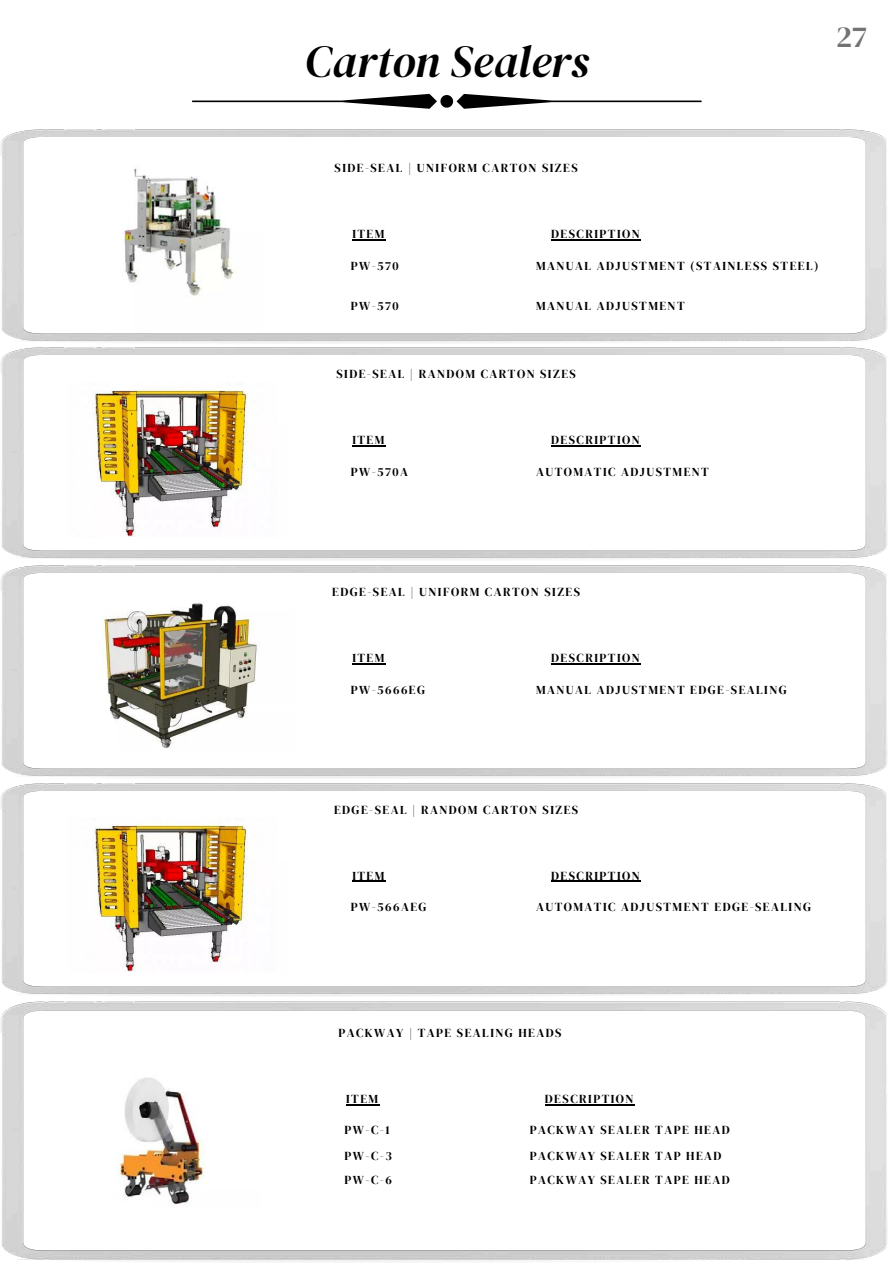
<style>
.page{position:relative;width:894px;height:1264px;background:#fff}
.page>*{position:absolute;margin:0;border:0;box-sizing:border-box;transform-origin:0 0}
.t1{font:italic 45px "DM Serif Display";color:#000}
.t2{font:30px "DM Serif Display";color:#737373}
.t3{font:12.15px "DM Serif Display";letter-spacing:.12em;color:#000}
</style>
<div class="page">
<svg style="left:192px;top:94px;width:509px;height:15px"></svg>
<img style="left:0;top:348px;width:886px;height:212px">
<img style="left:59px;top:382px;width:227px;height:155px">
<hr style="left:352px;top:445px;width:34px;height:1px;background:#000">
<hr style="left:551px;top:445px;width:90px;height:1px;background:#000">
<img style="left:0;top:783px;width:886px;height:213px">
<img style="left:59px;top:817px;width:227px;height:155px">
<hr style="left:352px;top:880px;width:34px;height:1px;background:#000">
<hr style="left:551px;top:880px;width:90px;height:1px;background:#000">
<img style="left:0;top:565px;width:886px;height:213px">
<img style="left:67px;top:594px;width:227px;height:156px">
<hr style="left:352px;top:663px;width:34px;height:1px;background:#000">
<hr style="left:551px;top:663px;width:90px;height:1px;background:#000">
<img style="left:0;top:129px;width:886px;height:214px">
<img style="left:99px;top:142px;width:163px;height:189px">
<hr style="left:352px;top:239px;width:34px;height:1px;background:#000">
<hr style="left:551px;top:239px;width:90px;height:1px;background:#000">
<img style="left:0;top:1001px;width:886px;height:261px">
<img style="left:59px;top:1069px;width:203px;height:138px">
<hr style="left:346px;top:1104px;width:33px;height:1px;background:#000">
<hr style="left:545px;top:1104px;width:89px;height:1px;background:#000">
<p class="t1" style="left:305px;top:30px;width:285px">Carton Sealers</p>
<p class="t2" style="left:836px;top:16px;width:32px">27</p>
<p class="t3" style="left:334px;top:159px;width:245px">SIDE-SEAL | UNIFORM CARTON SIZES</p>
<p class="t3" style="left:352px;top:226px;width:34px">ITEM</p>
<p class="t3" style="left:351px;top:257px;width:49px">PW-570</p>
<p class="t3" style="left:351px;top:297px;width:49px">PW-570</p>
<p class="t3" style="left:551px;top:226px;width:90px">DESCRIPTION</p>
<p class="t3" style="left:536px;top:257px;width:284px">MANUAL ADJUSTMENT (STAINLESS STEEL)</p>
<p class="t3" style="left:536px;top:297px;width:150px">MANUAL ADJUSTMENT</p>
<p class="t3" style="left:336px;top:365px;width:241px">SIDE-SEAL | RANDOM CARTON SIZES</p>
<p class="t3" style="left:352px;top:432px;width:34px">ITEM</p>
<p class="t3" style="left:351px;top:463px;width:59px">PW-570A</p>
<p class="t3" style="left:551px;top:432px;width:90px">DESCRIPTION</p>
<p class="t3" style="left:536px;top:463px;width:174px">AUTOMATIC ADJUSTMENT</p>
<p class="t3" style="left:332px;top:583px;width:249px">EDGE-SEAL | UNIFORM CARTON SIZES</p>
<p class="t3" style="left:352px;top:649px;width:34px">ITEM</p>
<p class="t3" style="left:351px;top:681px;width:76px">PW-5666EG</p>
<p class="t3" style="left:551px;top:649px;width:90px">DESCRIPTION</p>
<p class="t3" style="left:536px;top:681px;width:252px">MANUAL ADJUSTMENT EDGE-SEALING</p>
<p class="t3" style="left:334px;top:801px;width:245px">EDGE-SEAL | RANDOM CARTON SIZES</p>
<p class="t3" style="left:352px;top:867px;width:34px">ITEM</p>
<p class="t3" style="left:351px;top:898px;width:77px">PW-566AEG</p>
<p class="t3" style="left:551px;top:867px;width:90px">DESCRIPTION</p>
<p class="t3" style="left:536px;top:898px;width:276px">AUTOMATIC ADJUSTMENT EDGE-SEALING</p>
<p class="t3" style="left:338px;top:1024px;width:224px">PACKWAY | TAPE SEALING HEADS</p>
<p class="t3" style="left:346px;top:1090px;width:34px">ITEM</p>
<p class="t3" style="left:344px;top:1121px;width:46px">PW-C-1</p>
<p class="t3" style="left:344px;top:1146px;width:49px">PW-C-3</p>
<p class="t3" style="left:545px;top:1090px;width:90px">DESCRIPTION</p>
<p class="t3" style="left:529px;top:1121px;width:201px">PACKWAY SEALER TAPE HEAD</p>
<p class="t3" style="left:529px;top:1146px;width:193px">PACKWAY SEALER TAP HEAD</p>
<p class="t3" style="left:344px;top:1171px;width:49px">PW-C-6</p>
<p class="t3" style="left:529px;top:1171px;width:201px">PACKWAY SEALER TAPE HEAD</p>
</div>
